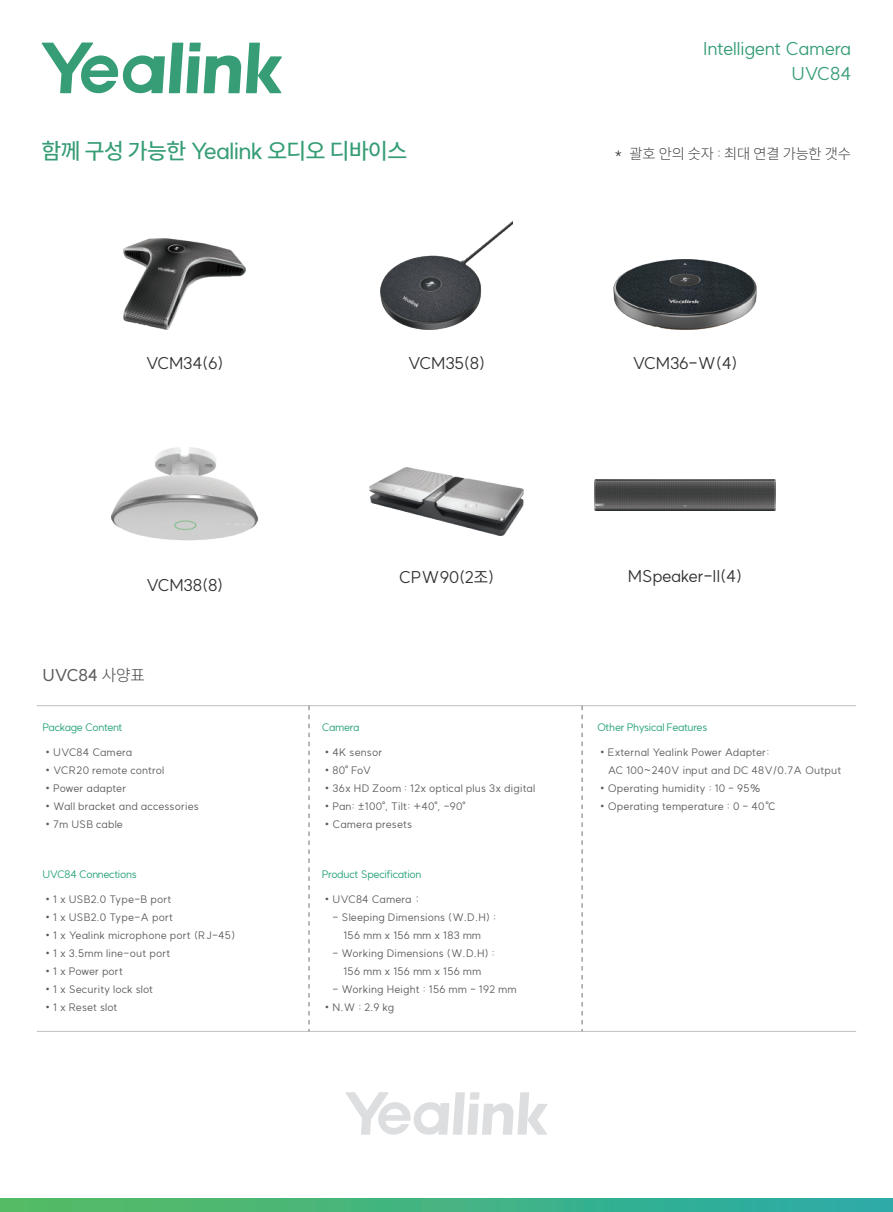
<style>
.page{position:relative;width:893px;height:1212px;background:#fff}
.page>*{position:absolute;margin:0;border:0;box-sizing:border-box;transform-origin:0 0}
.t1{font:500 22.5px "SUIT";letter-spacing:-.02em;color:#369d75}
.t2{font:18px/24.6px "SUIT";letter-spacing:-.02em;color:#369d75;text-align:right}
.t3{font:16.5px "SUIT";letter-spacing:-.01em;color:#333233}
.t4{font:16.5px "SUIT";letter-spacing:-.03em;color:#333233}
.t5{font:16.5px "SUIT Variable";color:#5c5c5f}
.t6{font:200 15px "SUIT";letter-spacing:-.01em;color:#333233}
.t7{font:10.5px/18px "SUIT";letter-spacing:.01em;color:#5a595c;text-align:center}
.t8{font:10.5px "SUIT";letter-spacing:-.03em;color:#1f9f70}
.t9{font:10.5px "SUIT";letter-spacing:.03em;color:#5a595c}
.s1{font-family:"Adobe Myungjo Std";font-weight:500}
</style>
<div class="page">
<svg style="left:0;top:1199px;width:893px;height:13px;background:#40b384"></svg>
<svg style="left:41px;top:43px;width:241px;height:50px"></svg>
<img style="left:613px;top:260px;width:144px;height:70px">
<img style="left:124px;top:239px;width:121px;height:91px">
<img style="left:381px;top:221px;width:131px;height:109px">
<img style="left:111px;top:447px;width:147px;height:94px">
<img style="left:369px;top:468px;width:155px;height:68px">
<img style="left:595px;top:480px;width:180px;height:30px">
<hr style="left:37px;top:705px;width:819px;height:1px;background:#bebfc2">
<hr style="left:37px;top:1031px;width:819px;height:1px;background:#bebfc2">
<svg style="left:309px;top:706px;width:1px;height:325px"></svg>
<svg style="left:582px;top:706px;width:1px;height:325px"></svg>
<svg style="left:346px;top:1092px;width:202px;height:43px"></svg>
<h2 class="t2" style="left:703px;top:37px;width:150px">Intelligent Camera<br>UVC84</h2>
<h1 class="t1" style="left:42px;top:139px;width:367px">함께 구성 가능한 Yealink 오디오 디바이스</h1>
<h3 class="t6" style="left:615px;top:146px;width:238px">* 괄호 안의 숫자 : 최대 연결 가능한 갯수</h3>
<h3 class="t3" style="left:146px;top:355px;width:80px">VCM34(6)</h3>
<h3 class="t3" style="left:408px;top:355px;width:79px">VCM35(8)</h3>
<h3 class="t3" style="left:632px;top:355px;width:107px">VCM36-W(4)</h3>
<h3 class="t3" style="left:146px;top:576px;width:79px">VCM38(8)</h3>
<h3 class="t4" style="left:628px;top:568px;width:116px">MSpeaker-II(4)</h3>
<h3 class="t3" style="left:399px;top:569px;width:97px">CPW90(2조)</h3>
<h3 class="t5" style="left:43px;top:667px;width:104px">UVC84 사양표</h3>
<p class="t8" style="left:42px;top:721px;width:82px">Package Content</p>
<p class="t7" style="left:42px;top:743px;width:91px"><span class="s1">•</span>UVC84 Camera</p>
<p class="t7" style="left:42px;top:761px;width:123px"><span class="s1">•</span>VCR20 remote control</p>
<p class="t7" style="left:42px;top:779px;width:85px"><span class="s1">•</span>Power adapter</p>
<p class="t7" style="left:42px;top:797px;width:158px"><span class="s1">•</span>Wall bracket and accessories</p>
<p class="t7" style="left:42px;top:815px;width:82px"><span class="s1">•</span>7m USB cable</p>
<p class="t8" style="left:42px;top:868px;width:96px">UVC84 Connections</p>
<p class="t7" style="left:42px;top:890px;width:131px"><span class="s1">•</span>1 x USB2.0 Type-B port</p>
<p class="t7" style="left:42px;top:908px;width:132px"><span class="s1">•</span>1 x USB2.0 Type-A port</p>
<p class="t7" style="left:42px;top:926px;width:194px"><span class="s1">•</span>1 x Yealink microphone port (RJ-45)</p>
<p class="t7" style="left:42px;top:944px;width:130px"><span class="s1">•</span>1 x 3.5mm line-out port</p>
<p class="t7" style="left:42px;top:962px;width:82px"><span class="s1">•</span>1 x Power port</p>
<p class="t7" style="left:42px;top:980px;width:112px"><span class="s1">•</span>1 x Security lock slot</p>
<p class="t7" style="left:42px;top:998px;width:77px"><span class="s1">•</span>1 x Reset slot</p>
<p class="t8" style="left:322px;top:721px;width:39px">Camera</p>
<p class="t7" style="left:322px;top:743px;width:62px"><span class="s1">•</span>4K sensor</p>
<p class="t7" style="left:322px;top:761px;width:51px"><span class="s1">•</span>80° FoV</p>
<p class="t9" style="left:322px;top:782px;width:215px"><span class="s1">•</span>36x HD Zoom : 12x optical plus 3x digital</p>
<p class="t9" style="left:322px;top:800px;width:146px"><span class="s1">•</span>Pan: ±100°, Tilt: +40°, -90°</p>
<p class="t7" style="left:322px;top:815px;width:92px"><span class="s1">•</span>Camera presets</p>
<p class="t8" style="left:322px;top:869px;width:101px">Product Specification</p>
<p class="t7" style="left:322px;top:890px;width:102px"><span class="s1">•</span>UVC84 Camera<span class="s1">：</span></p>
<p class="t7" style="left:333px;top:908px;width:165px">- Sleeping Dimensions (W.D.H) :<br>156 mm x 156 mm x 183 mm</p>
<p class="t7" style="left:333px;top:944px;width:164px">- Working Dimensions (W.D.H) :<br>156 mm x 156 mm x 156 mm</p>
<p class="t7" style="left:333px;top:980px;width:186px">- Working Height : 156 mm - 192 mm</p>
<p class="t7" style="left:322px;top:998px;width:74px"><span class="s1">•</span>N.W : 2.9 kg</p>
<p class="t8" style="left:597px;top:721px;width:112px">Other Physical Features</p>
<p class="t7" style="left:608px;top:743px;width:235px;text-align:left;text-indent:-11px"><span class="s1">•</span>External Yealink Power Adapter:<br>AC 100~240V input and DC 48V/0.7A Output</p>
<p class="t7" style="left:597px;top:779px;width:165px"><span class="s1">•</span>Operating humidity : 10 - 95%</p>
<p class="t7" style="left:597px;top:797px;width:181px"><span class="s1">•</span>Operating temperature : 0 - 40℃</p>
</div>
